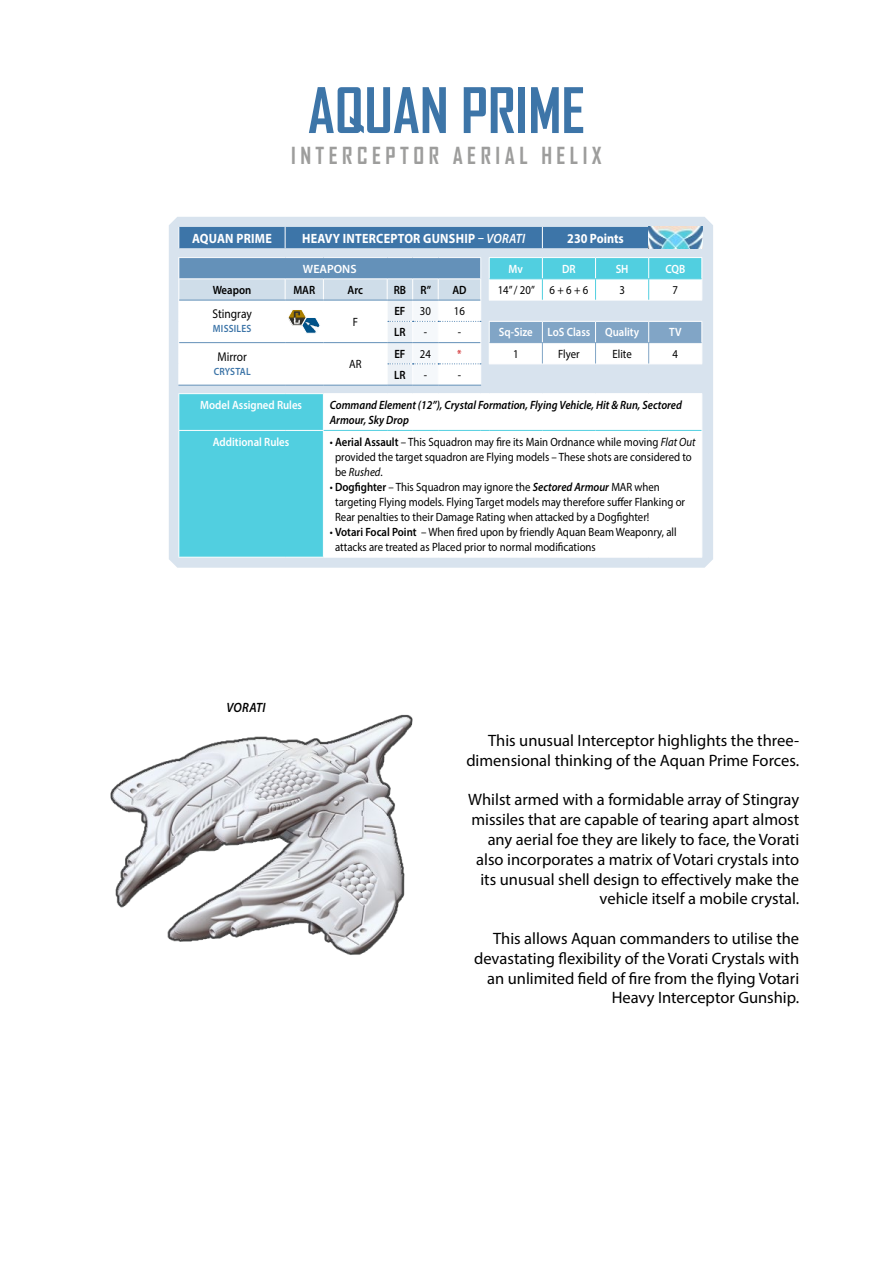
<style>
.page{position:relative;width:893px;height:1263px;background:#fff}
.page>*{position:absolute;margin:0;border:0;box-sizing:border-box;transform-origin:0 0}
.t1{font:700 60px "Agency FB";color:#3d75a8}
.t2{font:700 22.5px "Agency FB";letter-spacing:.2em;color:#9d9d9c}
.t3{font:16.5px/19.8px "Myriad Pro";color:#000;text-align:right}
.t4{font:700 13.5px "Myriad Pro";letter-spacing:.02em;color:#fff;scale:.9 1}
.t5{font:700 13.5px "Myriad Pro";color:#fff;scale:.9 1}
.t6{font:italic 600 13.5px "Myriad Pro";letter-spacing:.02em;color:#000;scale:.9 1}
.t7{font:12.75px "Myriad Pro";color:#000;scale:.9 1}
.t8{font:12px/15px "Myriad Pro";color:#000;scale:.9 1}
.t9{font:italic 600 12px/15px "Myriad Pro";color:#000;scale:.9 1}
.t10{font:600 12px "Myriad Pro";color:#fff;scale:.9 1}
.t11{font:600 12px "Myriad Pro";color:#000;scale:.9 1}
.t12{font:600 12px "Myriad Pro";color:#fff}
.t13{font:12px "Myriad Pro";color:#cd171a;scale:.9 1}
.t14{font:600 10.5px "Myriad Pro";letter-spacing:.02em;color:#3d75a8;scale:.9 1}
.s1{font-weight:600;font-style:italic}
.s2{font-weight:400}
.s3{font-weight:600}
.s4{font-style:italic}
</style>
<div class="page">
<svg style="left:169px;top:217px;width:544px;height:351px;background:#d7e2ed"></svg>
<svg style="left:179px;top:279px;width:523px;height:278px"></svg>
<div style="left:179px;top:394px;width:144px;height:163px;background:#51cfe0"></div>
<hr style="left:701px;top:394px;width:1px;height:36px;background:#fff">
<hr style="left:701px;top:430px;width:1px;height:127px;background:#fff">
<hr style="left:489px;top:257px;width:53px;height:1px;background:#fff">
<hr style="left:542px;top:257px;width:53px;height:1px;background:#fff">
<hr style="left:596px;top:257px;width:53px;height:1px;background:#fff">
<hr style="left:649px;top:257px;width:53px;height:1px;background:#fff">
<hr style="left:489px;top:300px;width:53px;height:1px;background:#fff">
<hr style="left:542px;top:300px;width:53px;height:1px;background:#fff">
<hr style="left:596px;top:300px;width:53px;height:1px;background:#fff">
<hr style="left:649px;top:300px;width:53px;height:1px;background:#fff">
<hr style="left:489px;top:363px;width:53px;height:1px;background:#fff">
<hr style="left:542px;top:363px;width:53px;height:1px;background:#fff">
<hr style="left:596px;top:363px;width:53px;height:1px;background:#fff">
<hr style="left:649px;top:363px;width:53px;height:1px;background:#fff">
<hr style="left:178px;top:394px;width:1px;height:36px;background:#fff">
<hr style="left:323px;top:393px;width:64px;height:1px;background:#fff">
<svg style="left:387px;top:393px;width:51px;height:1px"></svg>
<hr style="left:438px;top:393px;width:43px;height:1px;background:#fff">
<hr style="left:489px;top:393px;width:53px;height:1px;background:#fff">
<hr style="left:542px;top:393px;width:53px;height:1px;background:#fff">
<hr style="left:596px;top:393px;width:53px;height:1px;background:#fff">
<hr style="left:649px;top:393px;width:53px;height:1px;background:#fff">
<hr style="left:178px;top:431px;width:1px;height:126px;background:#fff">
<hr style="left:178px;top:393px;width:107px;height:1px;background:#fff">
<hr style="left:285px;top:393px;width:38px;height:1px;background:#fff">
<hr style="left:323px;top:394px;width:1px;height:36px;background:#fff">
<hr style="left:178px;top:430px;width:107px;height:1px;background:#fff">
<hr style="left:285px;top:430px;width:39px;height:1px;background:#fff">
<hr style="left:323px;top:431px;width:1px;height:126px;background:#fff">
<svg style="left:489px;top:321px;width:213px;height:42px"></svg>
<svg style="left:489px;top:258px;width:213px;height:42px"></svg>
<hr style="left:324px;top:430px;width:63px;height:1px;background:#51cfe0">
<svg style="left:387px;top:430px;width:51px;height:1px"></svg>
<hr style="left:438px;top:430px;width:43px;height:1px;background:#51cfe0">
<hr style="left:489px;top:430px;width:53px;height:1px;background:#51cfe0">
<hr style="left:542px;top:430px;width:53px;height:1px;background:#51cfe0">
<hr style="left:596px;top:430px;width:53px;height:1px;background:#51cfe0">
<hr style="left:649px;top:430px;width:52px;height:1px;background:#51cfe0">
<hr style="left:490px;top:342px;width:52px;height:1px;background:#81a5c6">
<hr style="left:542px;top:342px;width:53px;height:1px;background:#81a5c6">
<hr style="left:596px;top:342px;width:53px;height:1px;background:#81a5c6">
<hr style="left:649px;top:342px;width:52px;height:1px;background:#81a5c6">
<hr style="left:178px;top:557px;width:107px;height:1px;background:#fff">
<hr style="left:285px;top:557px;width:38px;height:1px;background:#fff">
<hr style="left:323px;top:557px;width:64px;height:1px;background:#fff">
<svg style="left:387px;top:557px;width:51px;height:1px"></svg>
<hr style="left:438px;top:557px;width:43px;height:1px;background:#fff">
<hr style="left:489px;top:557px;width:53px;height:1px;background:#fff">
<hr style="left:542px;top:557px;width:53px;height:1px;background:#fff">
<hr style="left:596px;top:557px;width:53px;height:1px;background:#fff">
<hr style="left:649px;top:557px;width:53px;height:1px;background:#fff">
<div style="left:178px;top:227px;width:471px;height:21px;background:#3d75a8"></div>
<img style="left:649px;top:227px;width:53px;height:21px">
<svg style="left:178px;top:257px;width:303px;height:129px"></svg>
<img style="left:110px;top:714px;width:303px;height:241px">
<h1 class="t1" style="left:308px;top:73px;width:279px">AQUAN PRIME</h1>
<h2 class="t2" style="left:291px;top:141px;width:312px">INTERCEPTOR AERIAL HELIX</h2>
<p class="t4" style="left:192px;top:229px;width:90px">AQUAN PRIME</p>
<p class="t4" style="left:302px;top:229px;width:250px">HEAVY INTERCEPTOR GUNSHIP <span class="s1">– VORATI</span></p>
<p class="t5" style="left:567px;top:229px;width:64px">230 Points</p>
<p class="t12" style="left:303px;top:261px;width:55px">WEAPONS</p>
<p class="t10" style="left:509px;top:261px;width:18px">Mv</p>
<p class="t10" style="left:562px;top:261px;width:17px">DR</p>
<p class="t10" style="left:616px;top:261px;width:16px">SH</p>
<p class="t10" style="left:665px;top:261px;width:24px">CQB</p>
<p class="t11" style="left:213px;top:282px;width:44px">Weapon</p>
<p class="t11" style="left:293px;top:282px;width:26px">MAR</p>
<p class="t11" style="left:348px;top:282px;width:19px">Arc</p>
<p class="t11" style="left:394px;top:282px;width:43px">RB R”</p>
<p class="t11" style="left:452px;top:282px;width:17px">AD</p>
<p class="t8" style="left:498px;top:282px;width:102px">14” / 20” 6 + 6 + 6</p>
<p class="t8" style="left:619px;top:282px;width:8px">3</p>
<p class="t8" style="left:672px;top:282px;width:8px">7</p>
<p class="t7" style="left:212px;top:306px;width:45px">Stingray</p>
<p class="t8" style="left:353px;top:314px;width:7px">F</p>
<p class="t11" style="left:394px;top:304px;width:42px">EF <span class="s2">30</span></p>
<p class="t8" style="left:454px;top:303px;width:14px">16</p>
<p class="t14" style="left:213px;top:322px;width:44px">MISSILES</p>
<p class="t11" style="left:394px;top:325px;width:14px">LR</p>
<p class="t8" style="left:424px;top:325px;width:5px">-</p>
<p class="t8" style="left:458px;top:325px;width:5px">-</p>
<p class="t10" style="left:499px;top:325px;width:157px">Sq-Size LoS Class Quality</p>
<p class="t10" style="left:669px;top:325px;width:15px">TV</p>
<p class="t7" style="left:217px;top:349px;width:34px">Mirror</p>
<p class="t8" style="left:349px;top:357px;width:15px">AR</p>
<p class="t11" style="left:394px;top:346px;width:42px">EF <span class="s2">24</span></p>
<p class="t13" style="left:457px;top:346px;width:6px">*</p>
<p class="t8" style="left:513px;top:346px;width:8px">1</p>
<p class="t8" style="left:558px;top:346px;width:25px">Flyer</p>
<p class="t8" style="left:612px;top:346px;width:23px">Elite</p>
<p class="t8" style="left:672px;top:346px;width:8px">4</p>
<p class="t14" style="left:214px;top:365px;width:43px">CRYSTAL</p>
<p class="t11" style="left:394px;top:367px;width:14px">LR</p>
<p class="t8" style="left:424px;top:367px;width:5px">-</p>
<p class="t8" style="left:458px;top:367px;width:5px">-</p>
<p class="t10" style="left:200px;top:397px;width:115px">Model Assigned Rules</p>
<p class="t9" style="left:330px;top:397px;width:393px">Command Element (12”), Crystal Formation, Flying Vehicle, Hit &amp; Run, Sectored<br>Armour, Sky Drop</p>
<p class="t10" style="left:213px;top:434px;width:87px">Additional Rules</p>
<p class="t8" style="left:335px;top:434px;width:402px;text-indent:-5px">• <span class="s3">Aerial Assault</span> – This Squadron may fire its Main Ordnance while moving <span class="s4">Flat Out </span>provided the target squadron are Flying models – These shots are considered to be <span class="s4">Rushed</span>.</p>
<p class="t8" style="left:335px;top:479px;width:390px;text-indent:-5px">• <span class="s3">Dogfighter</span> – This Squadron may ignore the <span class="s1">Sectored Armour</span> MAR when targeting Flying models. Flying Target models may therefore suffer Flanking or<br>Rear penalties to their Damage Rating when attacked by a Dogfighter!</p>
<p class="t8" style="left:335px;top:524px;width:381px;text-indent:-5px">• <span class="s3">Votari Focal Point</span> – When fired upon by friendly Aquan Beam Weaponry, all attacks are treated as Placed prior to normal modifications</p>
<p class="t6" style="left:226px;top:699px;width:45px">VORATI</p>
<h3 class="t3" style="left:466px;top:730px;width:334px">This unusual Interceptor highlights the three&shy;dimensional thinking of the Aquan Prime Forces.</h3>
<p class="t3" style="left:468px;top:790px;width:332px">Whilst armed with a formidable array of Stingray missiles that are capable of tearing apart almost any aerial foe they are likely to face, the Vorati also incorporates a matrix of Votari crystals into its unusual shell design to effectively make the vehicle itself a mobile crystal.</p>
<h3 class="t3" style="left:474px;top:928px;width:327px">This allows Aquan commanders to utilise the devastating flexibility of the Vorati Crystals with an unlimited field of fire from the flying Votari Heavy Interceptor Gunship.</h3>
</div>
